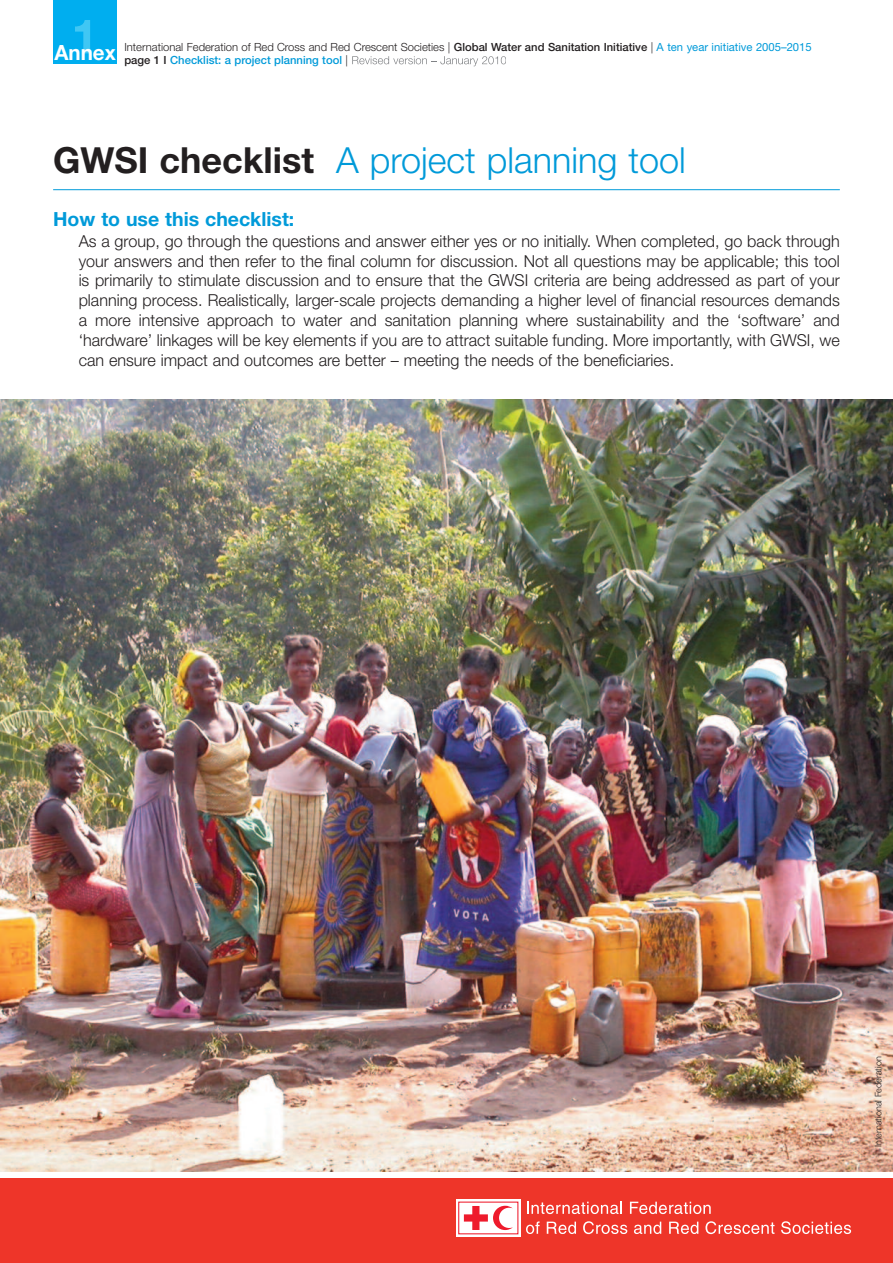
<style>
.page{position:relative;width:893px;height:1263px;background:#fff}
.page>*{position:absolute;margin:0;border:0;box-sizing:border-box;transform-origin:0 0}
.t1{font:300 36px "Helvetica Neue";color:#009ad9}
.t2{font:700 19.5px "Helvetica Neue";color:#009ad9}
.t3{font:300 16.5px/19.8px "Helvetica Neue";color:#231f20;text-align:justify}
.t4{font:300 11.25px/13.5px "Helvetica Neue";color:#231f20}
.t5{font:300 9px "Helvetica Neue";color:#231f20}
.s1{font-weight:500}
.s2{font-weight:400;color:#009ad9}
.s3{font-weight:500;color:#009ad9}
.s4{font-weight:700;color:#231f20}
</style>
<div class="page">
<div style="left:53px;top:0;width:64px;height:64px;background:#00aeef"></div>
<svg style="left:75px;top:20px;width:15px;height:33px"></svg>
<svg style="left:352px;top:56px;width:154px;height:10px"></svg>
<img style="left:0;top:400px;width:893px;height:772px">
<hr style="left:53px;top:189px;width:787px;height:1px;background:#009ad9">
<div style="left:0;top:1178px;width:893px;height:85px;background:#ee3529"></div>
<svg style="left:456px;top:1199px;width:64px;height:37px"></svg>
<svg style="left:464px;top:1206px;width:49px;height:24px"></svg>
<svg style="left:527px;top:1202px;width:95px;height:12px"></svg>
<svg style="left:630px;top:1202px;width:81px;height:12px"></svg>
<svg style="left:526px;top:1221px;width:14px;height:13px"></svg>
<svg style="left:547px;top:1221px;width:29px;height:13px"></svg>
<svg style="left:583px;top:1221px;width:44px;height:13px"></svg>
<svg style="left:634px;top:1221px;width:27px;height:13px"></svg>
<svg style="left:669px;top:1221px;width:29px;height:13px"></svg>
<svg style="left:705px;top:1221px;width:69px;height:13px"></svg>
<svg style="left:781px;top:1221px;width:70px;height:13px"></svg>
<p class="t4" style="left:54px;top:41px;width:759px;text-indent:70px">International Federation of Red Cross and Red Crescent Societies | <span class="s1">Global Water and Sanitation Initiative</span> | <span class="s2">A ten year initiative 2005–2015<br></span><sup>Annex</sup> <span class="s1">page 1 I</span> <span class="s3">Checklist: a project planning tool</span> |</p>
<h1 class="t1" style="left:53px;top:147px;width:634px"><span class="s4">GWSI checklist</span> A project planning tool</h1>
<p class="t2" style="left:53px;top:212px;width:243px">How to use this checklist:</p>
<p class="t3" style="left:79px;top:233px;width:763px">As a group, go through the questions and answer either yes or no initially. When completed, go back through your answers and then refer to the final column for discussion. Not all questions may be applicable; this tool is primarily to stimulate discussion and to ensure that the GWSI criteria are being addressed as part of your planning process. Realistically, larger-scale projects demanding a higher level of financial resources demands a more intensive approach to water and sanitation planning where sustainability and the ‘software’ and ‘hardware’ linkages will be key elements if you are to attract suitable funding. More importantly, with GWSI, we can ensure impact and outcomes are better – meeting the needs of the beneficiaries.</p>
<p class="t5" style="left:875px;top:1147px;width:92px;rotate:-90deg">International Federation</p>
</div>
